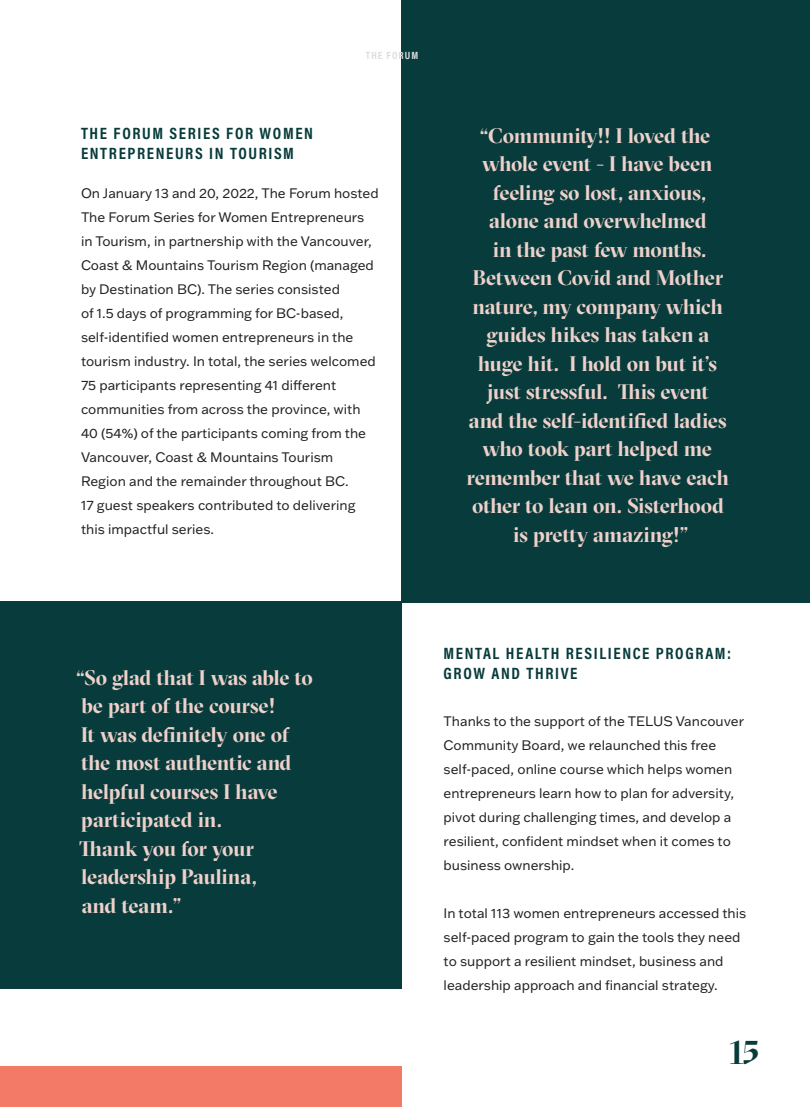
<style>
.page{position:relative;width:810px;height:1107px;background:#fff}
.page>*{position:absolute;margin:0;border:0;box-sizing:border-box;transform-origin:0 0}
.t1{font:700 33px "GT Sectra Display";color:#083b3b}
.testimonial{font:700 21px/28.5px "GT Sectra Display";letter-spacing:-.01em;color:#eed1cb}
.subhead{font:700 16.5px/19.8px "Acumin Pro Cond";letter-spacing:.1em;color:#083b3b}
.bodycopy{font:13.5px/24px "Franklin Gothic ATF";color:#231f20}
.t2{font:700 10.5px "Acumin Pro Cond";letter-spacing:.1em;color:#dcdddf}
</style>
<div class="page">
<div style="left:0;top:601px;width:402px;height:388px;background:#083b3b"></div>
<div style="left:402px;top:0;width:408px;height:602px;background:#083b3b"></div>
<div style="left:0;top:1066px;width:402px;height:41px;background:#f37a66"></div>
<p class="t2" style="left:366px;top:48px;width:54px">THE FORUM</p>
<p class="subhead" style="left:81px;top:123px;width:234px">THE FORUM SERIES FOR WOMEN<br>ENTREPRENEURS IN TOURISM</p>
<p class="bodycopy" style="left:81px;top:181px;width:299px">On January 13 and 20, 2022, The Forum hosted The Forum Series for Women Entrepreneurs in Tourism, in partnership with the Vancouver, Coast &amp; Mountains Tourism Region (managed by Destination BC). The series consisted<br>of 1.5 days of programming for BC-based, self-identified women entrepreneurs in the tourism industry. In total, the series welcomed 75 participants representing 41 different communities from across the province, with 40 (54%) of the participants coming from the Vancouver, Coast &amp; Mountains Tourism Region and the remainder throughout BC.<br>17 guest speakers contributed to delivering this impactful series.</p>
<p class="testimonial" style="left:466px;top:121px;width:264px;text-align:center">“Community!! I loved the whole event - I have been feeling so lost, anxious, alone and overwhelmed<br>in the past few months.<br>Between Covid and Mother nature, my company which guides hikes has taken a huge hit. I hold on but it’s just stressful. This event<br>and the self-identified ladies who took part helped me remember that we have each other to lean on. Sisterhood is pretty amazing!”</p>
<p class="testimonial" style="left:76px;top:663px;width:238px">“So glad that I was able to be part of the course!<br>It was definitely one of the most authentic and helpful courses I have participated in.<br>Thank you for your leadership Paulina,<br>and team.”</p>
<p class="subhead" style="left:444px;top:643px;width:289px">MENTAL HEALTH RESILIENCE PROGRAM:<br>GROW AND THRIVE</p>
<p class="bodycopy" style="left:444px;top:709px;width:302px">Thanks to the support of the TELUS Vancouver Community Board, we relaunched this free self-paced, online course which helps women entrepreneurs learn how to plan for adversity, pivot during challenging times, and develop a resilient, confident mindset when it comes to business ownership.</p>
<p class="bodycopy" style="left:444px;top:901px;width:304px">In total 113 women entrepreneurs accessed this self-paced program to gain the tools they need to support a resilient mindset, business and leadership approach and financial strategy.</p>
<h1 class="t1" style="left:729px;top:1034px;width:32px">15</h1>
</div>
